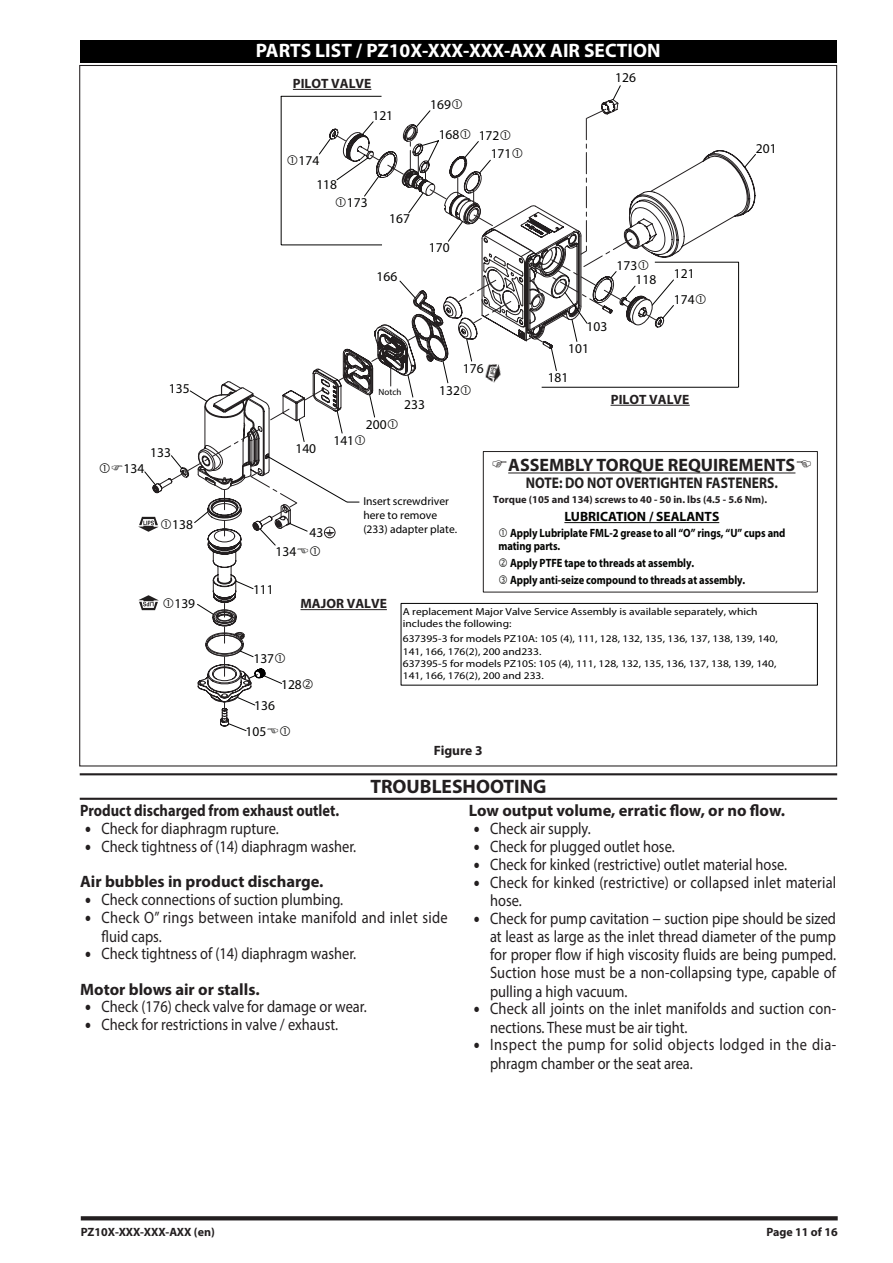
<style>
.page{position:relative;width:893px;height:1263px;background:#fff}
.page>*{position:absolute;margin:0;border:0;box-sizing:border-box;transform-origin:0 0}
.Table_Heading_White{font:700 19.5px "Myriad Pro";color:#fff}
.Heading{font:700 19.5px "Myriad Pro";color:#231f20}
.t1{font:700 18px "Myriad Pro";color:#232020}
.t2{font:16.5px/18.1px "Myriad Pro";color:#231f20;scale:.88 1}
.Body_bold_11{font:700 16.5px "Myriad Pro";color:#231f20}
.t3{font:16.5px/18.8px "Myriad Pro";letter-spacing:.03em;color:#231f20;scale:.88 1}
.t4{font:16.5px/18.8px "Myriad Pro";letter-spacing:.02em;color:#231f20;scale:.88 1}
.Body_bold_11_n{font:700 16.5px "Myriad Pro";color:#231f20;scale:.88 1}
.t5{font:700 15.45px "Myriad Pro";color:#232020;scale:.87 1}
.t6{font:13.5px/24.2px "Myriad Pro";color:#050504}
.Graphic_Text{font:700 13.5px "Myriad Pro";color:#231f20}
.t7{font:700 13.5px "Myriad Pro";color:#040503}
.t8{font:700 12px/12.6px "Myriad Pro";letter-spacing:-.005em;color:#040503;scale:.87 1}
.t9{font:700 12px "Myriad Pro";color:#231f20}
.t10{font:11.55px/13.8px "Myriad Pro";color:#000}
.t11{font:700 10.5px "Myriad Pro";color:#231f20}
.t12{font:10.2px/12.3px "Myriad Pro";color:#000;scale:1.13 1}
.t13{font:9px "Myriad Pro";color:#000}
</style>
<div class="page">
<svg style="left:81px;top:1216px;width:757px;height:4px;background:#2e2b2c"></svg>
<div style="left:80px;top:40px;width:757px;height:23px;background:#000"></div>
<img style="left:138px;top:516px;width:6px;height:14px">
<img style="left:138px;top:597px;width:6px;height:14px">
<hr style="left:606px;top:472px;width:170px;height:1px;background:#232020">
<hr style="left:80px;top:773px;width:757px;height:2px;background:#231f20">
<hr style="left:80px;top:798px;width:757px;height:2px;background:#231f20">
<svg style="left:776px;top:472px;width:20px;height:1px"></svg>
<svg style="left:144px;top:85px;width:612px;height:647px"></svg>
<p class="Table_Heading_White" style="left:256px;top:37px;width:406px">PARTS LIST / PZ10X-XXX-XXX-AXX AIR SECTION</p>
<p class="Graphic_Text" style="left:293px;top:75px;width:80px">PILOT VALVE</p>
<p class="t6" style="left:615px;top:65px;width:22px">126</p>
<p class="t6" style="left:372px;top:103px;width:22px">121</p>
<p class="t6" style="left:430px;top:92px;width:22px">169</p>
<p class="t6" style="left:439px;top:122px;width:22px">168</p>
<p class="t6" style="left:479px;top:123px;width:22px">172</p>
<p class="t6" style="left:316px;top:148px;width:22px;text-indent:-18px">174<br>118</p>
<p class="t6" style="left:491px;top:141px;width:22px">171</p>
<p class="t6" style="left:756px;top:136px;width:22px">201</p>
<p class="t6" style="left:347px;top:191px;width:22px">173</p>
<p class="t6" style="left:389px;top:206px;width:22px">167</p>
<p class="t6" style="left:429px;top:235px;width:22px">170</p>
<p class="t6" style="left:377px;top:264px;width:22px">166</p>
<p class="t6" style="left:617px;top:253px;width:22px">173</p>
<p class="t6" style="left:636px;top:267px;width:22px">118</p>
<p class="t6" style="left:674px;top:261px;width:22px">121</p>
<p class="t6" style="left:674px;top:287px;width:22px">174</p>
<p class="t6" style="left:586px;top:314px;width:22px">103</p>
<p class="t6" style="left:568px;top:336px;width:22px">101</p>
<p class="t6" style="left:169px;top:376px;width:22px">135</p>
<p class="t13" style="left:379px;top:386px;width:24px">Notch</p>
<p class="t6" style="left:404px;top:392px;width:22px">233</p>
<p class="t6" style="left:463px;top:356px;width:22px">176</p>
<p class="t6" style="left:439px;top:378px;width:22px">132</p>
<p class="t6" style="left:548px;top:365px;width:22px">181</p>
<p class="Graphic_Text" style="left:611px;top:390px;width:80px">PILOT VALVE</p>
<p class="t6" style="left:366px;top:412px;width:22px">200</p>
<p class="t6" style="left:150px;top:440px;width:22px">133</p>
<p class="t6" style="left:124px;top:457px;width:22px">134</p>
<p class="t6" style="left:295px;top:436px;width:22px">140</p>
<p class="t6" style="left:333px;top:428px;width:22px">141</p>
<p class="t1" style="left:508px;top:453px;width:289px">ASSEMBLY TORQUE REQUIREMENTS</p>
<p class="t6" style="left:172px;top:512px;width:22px">138</p>
<p class="t6" style="left:276px;top:539px;width:22px">134</p>
<p class="t6" style="left:310px;top:520px;width:15px">43</p>
<p class="t10" style="left:363px;top:494px;width:95px">Insert screwdriver here to remove (233) adapter plate.</p>
<p class="t5" style="left:526px;top:473px;width:291px">NOTE: DO NOT OVERTIGHTEN FASTENERS.</p>
<p class="t7" style="left:564px;top:508px;width:156px">LUBRICATION / SEALANTS</p>
<p class="t11" style="left:493px;top:493px;width:276px">Torque (105 and 134) screws to 40 - 50 in. lbs (4.5 - 5.6 Nm).</p>
<p class="t8" style="left:498px;top:526px;width:332px;text-indent:12px">Apply Lubriplate FML-2 grease to all “O” rings, “U” cups and mating parts.</p>
<p class="t8" style="left:510px;top:556px;width:213px">Apply PTFE tape to threads at assembly.</p>
<p class="t6" style="left:253px;top:577px;width:22px">111</p>
<p class="t8" style="left:510px;top:573px;width:272px">Apply anti-seize compound to threads at assembly.</p>
<p class="t6" style="left:174px;top:591px;width:22px">139</p>
<p class="Graphic_Text" style="left:300px;top:595px;width:88px">MAJOR VALVE</p>
<p class="t6" style="left:253px;top:646px;width:22px">137</p>
<p class="t6" style="left:281px;top:672px;width:22px">128</p>
<p class="t12" style="left:403px;top:605px;width:316px">A replacement Major Valve Service Assembly is available separately, which includes the following:</p>
<p class="t12" style="left:403px;top:632px;width:333px">637395-3 for models PZ10A: 105 (4), 111, 128, 132, 135, 136, 137, 138, 139, 140, 141, 166, 176(2), 200 and233.<br>637395-5 for models PZ10S: 105 (4), 111, 128, 132, 135, 136, 137, 138, 139, 140, 141, 166, 176(2), 200 and 233.</p>
<p class="t6" style="left:254px;top:693px;width:22px">136</p>
<p class="t6" style="left:246px;top:719px;width:22px">105</p>
<p class="Graphic_Text" style="left:434px;top:742px;width:50px">Figure 3</p>
<p class="Heading" style="left:370px;top:774px;width:177px">TROUBLESHOOTING</p>
<p class="Body_bold_11_n" style="left:80px;top:800px;width:296px">Product discharged from exhaust outlet.</p>
<p class="t2" style="left:102px;top:819px;width:203px">Check for diaphragm rupture.</p>
<p class="t2" style="left:102px;top:837px;width:291px">Check tightness of (14) diaphragm washer.</p>
<p class="Body_bold_11" style="left:80px;top:871px;width:245px">Air bubbles in product discharge.</p>
<p class="t2" style="left:102px;top:890px;width:276px">Check connections of suction plumbing.</p>
<p class="t4" style="left:102px;top:907px;width:395px">Check O” rings between intake manifold and inlet side fluid caps.</p>
<p class="t2" style="left:102px;top:944px;width:291px">Check tightness of (14) diaphragm washer.</p>
<p class="Body_bold_11" style="left:80px;top:978px;width:181px">Motor blows air or stalls.</p>
<p class="t2" style="left:102px;top:997px;width:303px">Check (176) check valve for damage or wear.</p>
<p class="t2" style="left:102px;top:1015px;width:270px">Check for restrictions in valve / exhaust.</p>
<p class="Body_bold_11" style="left:469px;top:800px;width:318px">Low output volume, erratic flow, or no flow.</p>
<p class="t2" style="left:490px;top:819px;width:116px">Check air supply.</p>
<p class="t2" style="left:490px;top:837px;width:211px">Check for plugged outlet hose.</p>
<p class="t2" style="left:490px;top:855px;width:339px">Check for kinked (restrictive) outlet material hose.</p>
<p class="t2" style="left:490px;top:872px;width:395px;line-height:18.8px">Check for kinked (restrictive) or collapsed inlet material hose.</p>
<p class="t2" style="left:490px;top:909px;width:395px;text-align:justify">Check for pump cavitation − suction pipe should be sized at least as large as the inlet thread diameter of the pump for proper flow if high viscosity fluids are being pumped.<br>Suction hose must be a non-collapsing type, capable of pulling a high vacuum.</p>
<p class="t2" style="left:490px;top:998px;width:395px;line-height:18.8px">Check all joints on the inlet manifolds and suction con&shy;nections. These must be air tight.</p>
<p class="t3" style="left:490px;top:1034px;width:395px">Inspect the pump for solid objects lodged in the dia&shy;phragm chamber or the seat area.</p>
<p class="t9" style="left:81px;top:1224px;width:136px">PZ10X-XXX-XXX-AXX (en)</p>
<p class="t9" style="left:766px;top:1224px;width:73px">Page 11 of 16</p>
</div>
